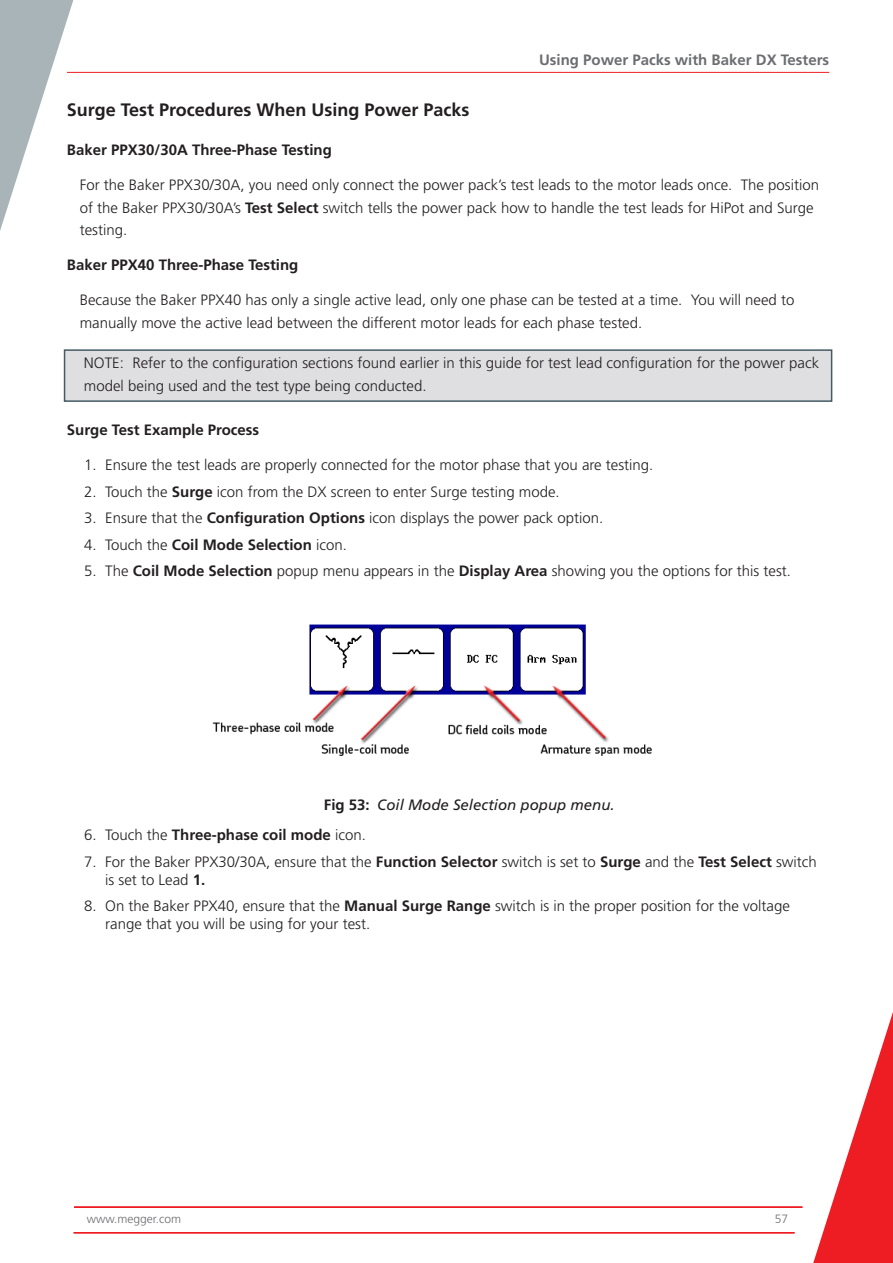
<style>
.page{position:relative;width:893px;height:1263px;background:#fff}
.page>*{position:absolute;margin:0;border:0;box-sizing:border-box;transform-origin:0 0}
.Heading2{font:700 18px "Frutiger LT Pro";color:#231f20}
.Body{font:300 15px/22.5px "Frutiger LT Pro";color:#231f20}
.Heading3{font:700 15px "Frutiger LT Pro";color:#231f20}
.Note_and_Notice{font:300 15px/22.5px "Frutiger LT Pro";color:#231f20}
.t1{font:italic 15px "Frutiger LT Pro";color:#231f20}
.t2{font:700 15px "Frutiger LT Pro";color:#6c6d70}
.t3{font:300 12px "Frutiger LT Pro";color:#6c6d70}
.s1{font-weight:700}
.s2{font-weight:300}
.s3{font-weight:700;font-style:normal}
</style>
<div class="page">
<div style="left:64px;top:349px;width:768px;height:53px;background:#dfdfe1;border:2px solid #455b64"></div>
<img style="left:212px;top:624px;width:440px;height:132px">
<svg style="left:0;top:0;width:81px;height:231px"></svg>
<svg style="left:813px;top:1012px;width:80px;height:251px"></svg>
<hr style="left:67px;top:72px;width:762px;height:1px;background:#ee1d23">
<hr style="left:74px;top:1207px;width:728px;height:1px;background:#ee1d23">
<hr style="left:74px;top:1232px;width:721px;height:1px;background:#ee1d23">
<p class="t2" style="left:539px;top:50px;width:292px">Using Power Packs with Baker DX Testers</p>
<p class="Heading2" style="left:67px;top:99px;width:404px">Surge Test Procedures When Using Power Packs</p>
<p class="Heading3" style="left:67px;top:141px;width:266px">Baker PPX30/30A Three-Phase Testing</p>
<p class="Body" style="left:80px;top:174px;width:741px">For the Baker PPX30/30A, you need only connect the power pack’s test leads to the motor leads once. The position of the Baker PPX30/30A’s <span class="s1">Test Select</span> switch tells the power pack how to handle the test leads for HiPot and Surge testing.</p>
<p class="Heading3" style="left:67px;top:256px;width:233px">Baker PPX40 Three-Phase Testing</p>
<p class="Body" style="left:80px;top:289px;width:716px">Because the Baker PPX40 has only a single active lead, only one phase can be tested at a time. You will need to manually move the active lead between the different motor leads for each phase tested.</p>
<p class="Note_and_Notice" style="left:84px;top:352px;width:737px">NOTE: Refer to the configuration sections found earlier in this guide for test lead configuration for the power pack model being used and the test type being conducted.</p>
<p class="Heading3" style="left:67px;top:421px;width:194px">Surge Test Example Process</p>
<p class="Body" style="left:84px;top:454px;width:571px">1. Ensure the test leads are properly connected for the motor phase that you are testing.</p>
<p class="Body" style="left:84px;top:480px;width:477px">2. Touch the <span class="s1">Surge</span> icon from the DX screen to enter Surge testing mode.</p>
<p class="Body" style="left:84px;top:507px;width:521px">3. Ensure that the <span class="s1">Configuration Options</span> icon displays the power pack option.</p>
<p class="Heading3" style="left:84px;top:535px;width:264px"><span class="s2">4. Touch the</span> Coil Mode Selection <span class="s2">icon.</span></p>
<p class="Body" style="left:84px;top:560px;width:708px">5. The <span class="s1">Coil Mode Selection</span> popup menu appears in the <span class="s1">Display Area</span> showing you the options for this test.</p>
<p class="t1" style="left:324px;top:796px;width:292px"><span class="s3">Fig 53:</span> Coil Mode Selection popup menu.</p>
<p class="Heading3" style="left:84px;top:826px;width:283px"><span class="s2">6. Touch the</span> Three-phase coil mode <span class="s2">icon.</span></p>
<p class="Body" style="left:105px;top:853px;width:713px;line-height:18px;text-indent:-21px">7. For the Baker PPX30/30A, ensure that the <span class="s1">Function Selector</span> switch is set to <span class="s1">Surge</span> and the <span class="s1">Test Select</span> switch is set to Lead <span class="s1">1.</span></p>
<p class="Body" style="left:105px;top:897px;width:686px;line-height:18px;text-indent:-21px">8. On the Baker PPX40, ensure that the <span class="s1">Manual Surge Range</span> switch is in the proper position for the voltage range that you will be using for your test.</p>
<p class="t3" style="left:87px;top:1212px;width:96px">www.megger.com</p>
<p class="t3" style="left:775px;top:1212px;width:15px">57</p>
</div>
